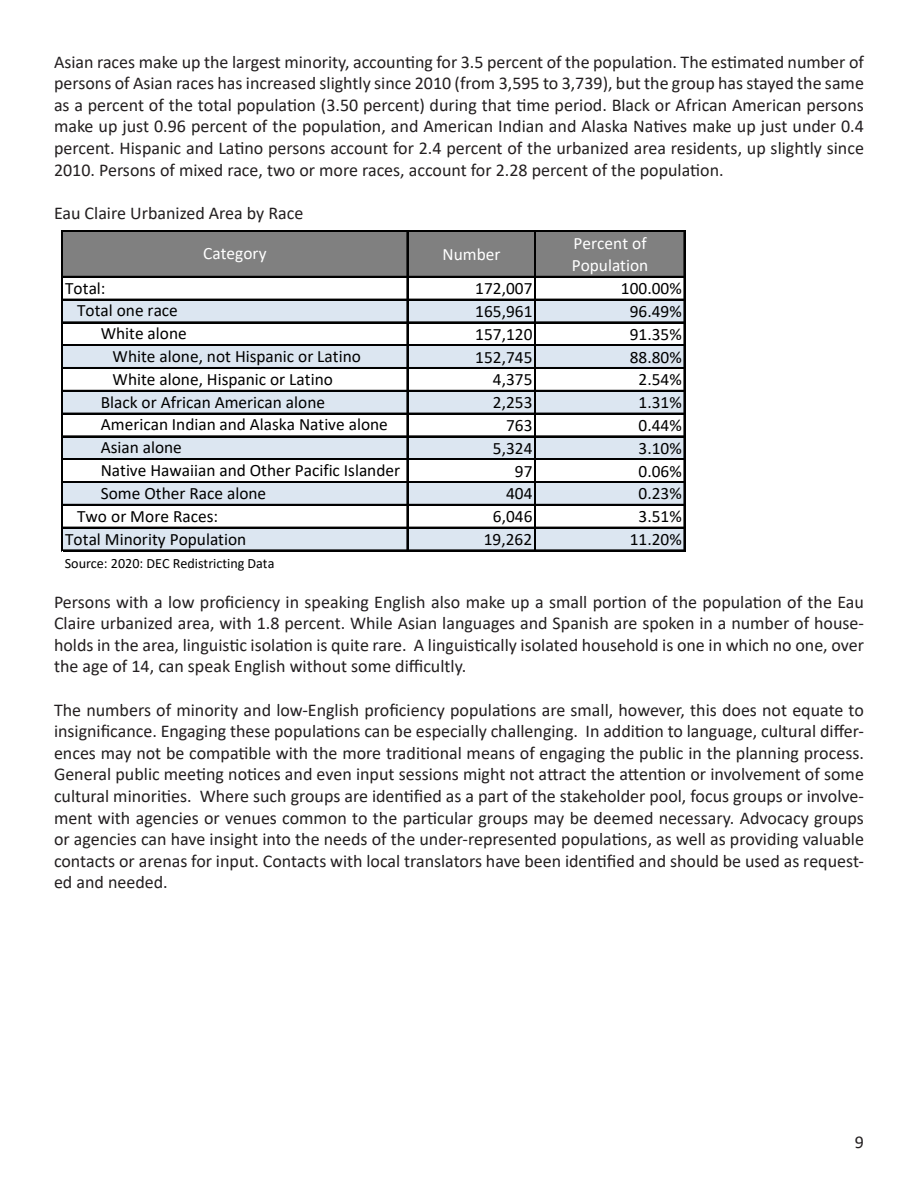
<style>
.page{position:relative;width:918px;height:1188px;background:#fff}
.page>*{position:absolute;margin:0;border:0;box-sizing:border-box;transform-origin:0 0}
.t1{font:700 18.9px "Calibri";letter-spacing:.005em;color:#000}
.t2{font:18px/21.6px "Calibri";color:#231f20;text-align:justify}
.t3{font:17.4px "Calibri";color:#000}
.t4{font:17.4px/22.8px "Calibri";color:#fff}
.t5{font:14.1px "Calibri";color:#000}
</style>
<div class="page">
<div style="left:62px;top:231px;width:623px;height:46px;background:#808080"></div>
<div style="left:62px;top:300px;width:623px;height:23px;background:#dce6f1"></div>
<div style="left:62px;top:345px;width:623px;height:23px;background:#dce6f1"></div>
<div style="left:62px;top:391px;width:623px;height:23px;background:#dce6f1"></div>
<div style="left:62px;top:437px;width:623px;height:23px;background:#dce6f1"></div>
<div style="left:62px;top:482px;width:623px;height:23px;background:#dce6f1"></div>
<div style="left:62px;top:528px;width:623px;height:23px;background:#dce6f1"></div>
<hr style="left:61px;top:231px;width:2px;height:320px;background:#000">
<hr style="left:407px;top:232px;width:1px;height:319px;background:#000">
<hr style="left:534px;top:232px;width:1px;height:319px;background:#000">
<hr style="left:535px;top:232px;width:1px;height:319px;background:#000">
<hr style="left:684px;top:232px;width:1px;height:319px;background:#000">
<hr style="left:63px;top:230px;width:622px;height:1px;background:#000">
<hr style="left:63px;top:231px;width:622px;height:1px;background:#000">
<hr style="left:63px;top:276px;width:622px;height:2px;background:#000">
<hr style="left:63px;top:299px;width:622px;height:2px;background:#000">
<hr style="left:63px;top:322px;width:622px;height:1px;background:#000">
<hr style="left:63px;top:344px;width:622px;height:1px;background:#000">
<hr style="left:63px;top:345px;width:622px;height:1px;background:#000">
<hr style="left:63px;top:367px;width:622px;height:2px;background:#000">
<hr style="left:63px;top:390px;width:622px;height:2px;background:#000">
<hr style="left:63px;top:413px;width:622px;height:1px;background:#000">
<hr style="left:63px;top:436px;width:622px;height:1px;background:#000">
<hr style="left:63px;top:458px;width:622px;height:1px;background:#000">
<hr style="left:63px;top:459px;width:622px;height:1px;background:#000">
<hr style="left:63px;top:481px;width:622px;height:2px;background:#000">
<hr style="left:63px;top:504px;width:622px;height:2px;background:#000">
<hr style="left:63px;top:527px;width:622px;height:2px;background:#000">
<hr style="left:63px;top:550px;width:622px;height:1px;background:#000">
<p class="t2" style="left:54px;top:50px;width:812px">Asian races make up the largest minority, accounting for 3.5 percent of the population. The estimated number of persons of Asian races has increased slightly since 2010 (from 3,595 to 3,739), but the group has stayed the same as a percent of the total population (3.50 percent) during that time period. Black or African American persons make up just 0.96 percent of the population, and American Indian and Alaska Natives make up just under 0.4 percent. Hispanic and Latino persons account for 2.4 percent of the urbanized area residents, up slightly since 2010. Persons of mixed race, two or more races, account for 2.28 percent of the population.</p>
<p class="t2" style="left:54px;top:201px;width:251px">Eau Claire Urbanized Area by Race</p>
<p class="t1" style="left:346px;top:159px;width:58px">Table 1</p>
<p class="t3" style="left:65px;top:276px;width:42px">Total:</p>
<p class="t3" style="left:77px;top:298px;width:102px">Total one race</p>
<p class="t3" style="left:101px;top:321px;width:88px">White alone</p>
<p class="t4" style="left:203px;top:242px;width:65px">Category</p>
<p class="t3" style="left:113px;top:344px;width:250px">White alone, not Hispanic or Latino</p>
<p class="t3" style="left:101px;top:390px;width:226px">Black or African American alone</p>
<p class="t3" style="left:101px;top:412px;width:289px">American Indian and Alaska Native alone</p>
<p class="t3" style="left:101px;top:435px;width:83px">Asian alone</p>
<p class="t3" style="left:101px;top:458px;width:301px">Native Hawaiian and Other Pacific Islander</p>
<p class="t3" style="left:101px;top:481px;width:167px">Some Other Race alone</p>
<p class="t3" style="left:77px;top:504px;width:143px">Two or More Races:</p>
<p class="t3" style="left:113px;top:367px;width:222px">White alone, Hispanic or Latino</p>
<p class="t3" style="left:65px;top:527px;width:183px">Total Minority Population</p>
<p class="t5" style="left:65px;top:553px;width:211px">Source: 2020: DEC Redistricting Data</p>
<p class="t4" style="left:443px;top:242px;width:59px">Number</p>
<p class="t4" style="left:572px;top:231px;width:78px">Percent of<br>Population</p>
<p class="t3" style="left:475px;top:276px;width:59px">172,007</p>
<p class="t3" style="left:621px;top:276px;width:62px">100.00%</p>
<p class="t3" style="left:475px;top:299px;width:59px">165,961</p>
<p class="t3" style="left:630px;top:299px;width:54px">96.49%</p>
<p class="t3" style="left:475px;top:322px;width:59px">157,120</p>
<p class="t3" style="left:630px;top:322px;width:54px">91.35%</p>
<p class="t3" style="left:475px;top:345px;width:59px">152,745</p>
<p class="t3" style="left:630px;top:345px;width:54px">88.80%</p>
<p class="t3" style="left:493px;top:368px;width:41px">4,375</p>
<p class="t3" style="left:639px;top:368px;width:45px">2.54%</p>
<p class="t3" style="left:493px;top:390px;width:41px">2,253</p>
<p class="t3" style="left:639px;top:390px;width:45px">1.31%</p>
<p class="t3" style="left:506px;top:413px;width:28px">763</p>
<p class="t3" style="left:639px;top:413px;width:45px">0.44%</p>
<p class="t3" style="left:493px;top:436px;width:41px">5,324</p>
<p class="t3" style="left:639px;top:436px;width:45px">3.10%</p>
<p class="t3" style="left:515px;top:459px;width:19px">97</p>
<p class="t3" style="left:639px;top:459px;width:45px">0.06%</p>
<p class="t3" style="left:506px;top:482px;width:28px">404</p>
<p class="t3" style="left:639px;top:482px;width:45px">0.23%</p>
<p class="t3" style="left:493px;top:504px;width:41px">6,046</p>
<p class="t3" style="left:639px;top:504px;width:45px">3.51%</p>
<p class="t3" style="left:484px;top:527px;width:50px">19,262</p>
<p class="t3" style="left:630px;top:527px;width:54px">11.20%</p>
<p class="t2" style="left:54px;top:590px;width:812px">Persons with a low proficiency in speaking English also make up a small portion of the population of the Eau Claire urbanized area, with 1.8 percent. While Asian languages and Spanish are spoken in a number of house&shy;holds in the area, linguistic isolation is quite rare. A linguistically isolated household is one in which no one, over the age of 14, can speak English without some difficultly.</p>
<p class="t2" style="left:54px;top:698px;width:812px">The numbers of minority and low-English proficiency populations are small, however, this does not equate to insignificance. Engaging these populations can be especially challenging. In addition to language, cultural differ&shy;ences may not be compatible with the more traditional means of engaging the public in the planning process.<br>General public meeting notices and even input sessions might not attract the attention or involvement of some cultural minorities. Where such groups are identified as a part of the stakeholder pool, focus groups or involve&shy;ment with agencies or venues common to the particular groups may be deemed necessary. Advocacy groups or agencies can have insight into the needs of the under-represented populations, as well as providing valuable contacts or arenas for input. Contacts with local translators have been identified and should be used as request&shy;ed and needed.</p>
<p class="t2" style="left:855px;top:1130px;width:11px">9</p>
</div>
